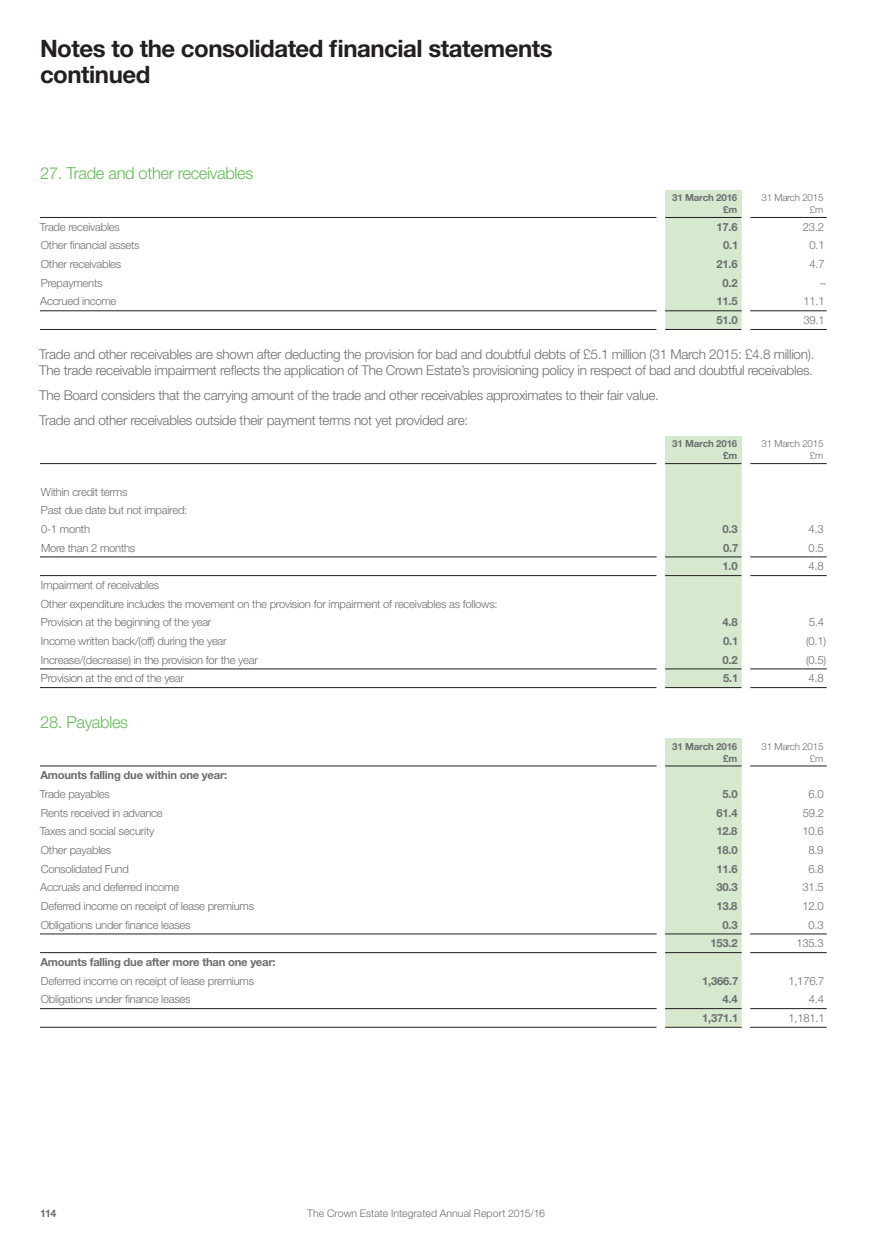
<style>
.page{position:relative;width:888px;height:1258px;background:#fff}
.page>*{position:absolute;margin:0;border:0;box-sizing:border-box;transform-origin:0 0}
.t1{font:700 24px/26.2px "Helvetica Neue LT Pro";letter-spacing:-.02em;color:#231f20}
.t2{font:300 16.5px "Helvetica Neue LT Pro";letter-spacing:-.02em;color:#62ba55}
.t3{font:300 13.5px/16.5px "Helvetica Neue LT Pro";letter-spacing:-.02em;color:#6c6d70}
.t4{font:300 11.25px/18.6px "Helvetica Neue LT Pro";letter-spacing:-.02em;color:#6c6d70}
.t5{font:700 11.25px "Helvetica Neue LT Pro";letter-spacing:-.02em;color:#6c6d70}
.t6{font:300 10.5px "Helvetica Neue LT Pro";letter-spacing:.005em;color:#6c6d70}
.t7{font:700 10.5px "Helvetica Neue LT Pro";color:#6c6d70}
.t8{font:700 9.75px/12px "Helvetica Neue LT Pro";letter-spacing:-.02em;color:#6c6d70;text-align:right}
.t9{font:300 9.75px/12px "Helvetica Neue LT Pro";letter-spacing:-.02em;color:#6c6d70;text-align:right}
</style>
<div class="page">
<div style="left:665px;top:190px;width:77px;height:27px;background:#d6e9cf"></div>
<hr style="left:40px;top:329px;width:617px;height:1px;background:#231f20">
<hr style="left:750px;top:329px;width:77px;height:1px;background:#231f20">
<hr style="left:40px;top:217px;width:617px;height:1px;background:#231f20">
<hr style="left:750px;top:217px;width:77px;height:1px;background:#231f20">
<div style="left:665px;top:217px;width:77px;height:113px;background:#d6e9cf"></div>
<hr style="left:40px;top:310px;width:617px;height:1px;background:#231f20">
<hr style="left:665px;top:310px;width:77px;height:1px;background:#231f20">
<hr style="left:750px;top:310px;width:77px;height:1px;background:#231f20">
<div style="left:665px;top:436px;width:77px;height:28px;background:#d6e9cf"></div>
<hr style="left:40px;top:687px;width:617px;height:1px;background:#231f20">
<hr style="left:750px;top:687px;width:77px;height:1px;background:#231f20">
<hr style="left:40px;top:575px;width:617px;height:1px;background:#231f20">
<hr style="left:750px;top:575px;width:77px;height:1px;background:#231f20">
<hr style="left:40px;top:463px;width:617px;height:1px;background:#231f20">
<hr style="left:750px;top:463px;width:77px;height:1px;background:#231f20">
<div style="left:665px;top:463px;width:77px;height:225px;background:#d6e9cf"></div>
<hr style="left:40px;top:557px;width:617px;height:1px;background:#231f20">
<hr style="left:665px;top:557px;width:77px;height:1px;background:#231f20">
<hr style="left:750px;top:557px;width:77px;height:1px;background:#231f20">
<hr style="left:40px;top:669px;width:617px;height:1px;background:#231f20">
<hr style="left:665px;top:669px;width:77px;height:1px;background:#231f20">
<hr style="left:750px;top:669px;width:77px;height:1px;background:#231f20">
<div style="left:665px;top:738px;width:77px;height:28px;background:#d6e9cf"></div>
<hr style="left:40px;top:766px;width:617px;height:1px;background:#231f20">
<hr style="left:750px;top:766px;width:77px;height:1px;background:#231f20">
<hr style="left:40px;top:1027px;width:617px;height:1px;background:#231f20">
<hr style="left:750px;top:1027px;width:77px;height:1px;background:#231f20">
<div style="left:665px;top:766px;width:77px;height:262px;background:#d6e9cf"></div>
<hr style="left:40px;top:952px;width:617px;height:1px;background:#231f20">
<hr style="left:665px;top:952px;width:77px;height:1px;background:#231f20">
<hr style="left:750px;top:952px;width:77px;height:1px;background:#231f20">
<hr style="left:40px;top:934px;width:617px;height:1px;background:#231f20">
<hr style="left:665px;top:934px;width:77px;height:1px;background:#231f20">
<hr style="left:750px;top:934px;width:77px;height:1px;background:#231f20">
<hr style="left:40px;top:1008px;width:617px;height:1px;background:#231f20">
<hr style="left:665px;top:1008px;width:77px;height:1px;background:#231f20">
<hr style="left:750px;top:1008px;width:77px;height:1px;background:#231f20">
<h1 class="t1" style="left:40px;top:35px;width:514px">Notes to the consolidated financial statements continued</h1>
<h2 class="t2" style="left:40px;top:163px;width:215px">27. Trade and other receivables</h2>
<p class="t8" style="left:672px;top:191px;width:67px">31 March 2016 £m</p>
<p class="t9" style="left:761px;top:192px;width:63px">31 March 2015 £m</p>
<p class="t4" style="left:40px;top:217px;width:82px">Trade receivables</p>
<p class="t5" style="left:716px;top:220px;width:23px">17.6</p>
<p class="t4" style="left:803px;top:217px;width:23px">23.2</p>
<p class="t4" style="left:41px;top:236px;width:100px">Other financial assets</p>
<p class="t5" style="left:723px;top:238px;width:17px">0.1</p>
<p class="t4" style="left:809px;top:236px;width:17px">0.1</p>
<p class="t4" style="left:41px;top:255px;width:82px">Other receivables</p>
<p class="t5" style="left:716px;top:257px;width:23px">21.6</p>
<p class="t4" style="left:809px;top:255px;width:17px">4.7</p>
<p class="t4" style="left:41px;top:273px;width:63px">Prepayments</p>
<p class="t5" style="left:722px;top:276px;width:17px">0.2</p>
<p class="t4" style="left:821px;top:273px;width:7px">–</p>
<p class="t4" style="left:40px;top:292px;width:78px">Accrued income</p>
<p class="t5" style="left:716px;top:294px;width:23px">11.5</p>
<p class="t4" style="left:803px;top:292px;width:23px">11.1</p>
<p class="t5" style="left:716px;top:313px;width:23px">51.0</p>
<p class="t4" style="left:803px;top:311px;width:23px">39.1</p>
<p class="t3" style="left:39px;top:346px;width:777px">Trade and other receivables are shown after deducting the provision for bad and doubtful debts of £5.1 million (31 March 2015: £4.8 million).<br>The trade receivable impairment reflects the application of The Crown Estate’s provisioning policy in respect of bad and doubtful receivables.</p>
<p class="t3" style="left:39px;top:383px;width:621px;line-height:25px">The Board considers that the carrying amount of the trade and other receivables approximates to their fair value.<br>Trade and other receivables outside their payment terms not yet provided are:</p>
<p class="t8" style="left:672px;top:438px;width:67px">31 March 2016 £m</p>
<p class="t9" style="left:761px;top:438px;width:63px">31 March 2015 £m</p>
<p class="t4" style="left:41px;top:482px;width:148px">Within credit terms<br>Past due date but not impaired:<br>0-1 month</p>
<p class="t5" style="left:722px;top:522px;width:17px">0.3</p>
<p class="t4" style="left:808px;top:519px;width:17px">4.3</p>
<p class="t4" style="left:41px;top:538px;width:96px">More than 2 months</p>
<p class="t5" style="left:723px;top:540px;width:17px">0.7</p>
<p class="t4" style="left:809px;top:538px;width:17px">0.5</p>
<p class="t5" style="left:722px;top:559px;width:17px">1.0</p>
<p class="t4" style="left:808px;top:557px;width:17px">4.8</p>
<p class="t4" style="left:41px;top:575px;width:458px">Impairment of receivables<br>Other expenditure includes the movement on the provision for impairment of receivables as follows:<br>Provision at the beginning of the year</p>
<p class="t5" style="left:722px;top:615px;width:17px">4.8</p>
<p class="t4" style="left:809px;top:613px;width:17px">5.4</p>
<p class="t4" style="left:41px;top:631px;width:187px">Income written back/(off) during the year</p>
<p class="t5" style="left:723px;top:634px;width:17px">0.1</p>
<p class="t4" style="left:806px;top:631px;width:22px">(0.1)</p>
<p class="t4" style="left:41px;top:650px;width:219px">Increase/(decrease) in the provision for the year</p>
<p class="t5" style="left:722px;top:652px;width:17px">0.2</p>
<p class="t4" style="left:806px;top:650px;width:22px">(0.5)</p>
<p class="t4" style="left:41px;top:669px;width:145px">Provision at the end of the year</p>
<p class="t5" style="left:723px;top:671px;width:17px">5.1</p>
<p class="t4" style="left:808px;top:669px;width:17px">4.8</p>
<h2 class="t2" style="left:40px;top:712px;width:90px">28. Payables</h2>
<p class="t8" style="left:672px;top:740px;width:67px">31 March 2016 £m</p>
<p class="t9" style="left:761px;top:740px;width:63px">31 March 2015 £m</p>
<p class="t5" style="left:40px;top:768px;width:188px">Amounts falling due within one year:</p>
<p class="t4" style="left:40px;top:784px;width:72px">Trade payables</p>
<p class="t5" style="left:722px;top:787px;width:17px">5.0</p>
<p class="t4" style="left:808px;top:784px;width:17px">6.0</p>
<p class="t4" style="left:41px;top:803px;width:123px">Rents received in advance</p>
<p class="t5" style="left:716px;top:805px;width:23px">61.4</p>
<p class="t4" style="left:803px;top:803px;width:23px">59.2</p>
<p class="t4" style="left:40px;top:822px;width:116px">Taxes and social security</p>
<p class="t5" style="left:716px;top:824px;width:23px">12.8</p>
<p class="t4" style="left:802px;top:822px;width:23px">10.6</p>
<p class="t4" style="left:41px;top:840px;width:72px">Other payables</p>
<p class="t5" style="left:716px;top:843px;width:23px">18.0</p>
<p class="t4" style="left:808px;top:840px;width:17px">8.9</p>
<p class="t4" style="left:41px;top:859px;width:90px">Consolidated Fund</p>
<p class="t5" style="left:716px;top:861px;width:23px">11.6</p>
<p class="t4" style="left:808px;top:859px;width:17px">6.8</p>
<p class="t4" style="left:40px;top:878px;width:140px">Accruals and deferred income</p>
<p class="t5" style="left:716px;top:880px;width:23px">30.3</p>
<p class="t4" style="left:803px;top:878px;width:23px">31.5</p>
<p class="t4" style="left:41px;top:896px;width:215px">Deferred income on receipt of lease premiums</p>
<p class="t5" style="left:716px;top:899px;width:23px">13.8</p>
<p class="t4" style="left:802px;top:896px;width:23px">12.0</p>
<p class="t4" style="left:41px;top:915px;width:151px">Obligations under finance leases</p>
<p class="t5" style="left:722px;top:917px;width:17px">0.3</p>
<p class="t4" style="left:808px;top:915px;width:17px">0.3</p>
<p class="t5" style="left:710px;top:936px;width:29px">153.2</p>
<p class="t4" style="left:796px;top:934px;width:29px">135.3</p>
<p class="t5" style="left:40px;top:955px;width:237px">Amounts falling due after more than one year:</p>
<p class="t4" style="left:41px;top:971px;width:215px">Deferred income on receipt of lease premiums</p>
<p class="t5" style="left:702px;top:973px;width:38px">1,366.7</p>
<p class="t4" style="left:788px;top:971px;width:38px">1,176.7</p>
<p class="t4" style="left:41px;top:990px;width:151px">Obligations under finance leases</p>
<p class="t5" style="left:722px;top:992px;width:17px">4.4</p>
<p class="t4" style="left:809px;top:990px;width:17px">4.4</p>
<p class="t5" style="left:702px;top:1011px;width:38px">1,371.1</p>
<p class="t4" style="left:788px;top:1008px;width:38px">1,181.1</p>
<p class="t7" style="left:40px;top:1207px;width:18px">114</p>
<p class="t6" style="left:307px;top:1207px;width:239px">The Crown Estate Integrated Annual Report 2015/16</p>
</div>
